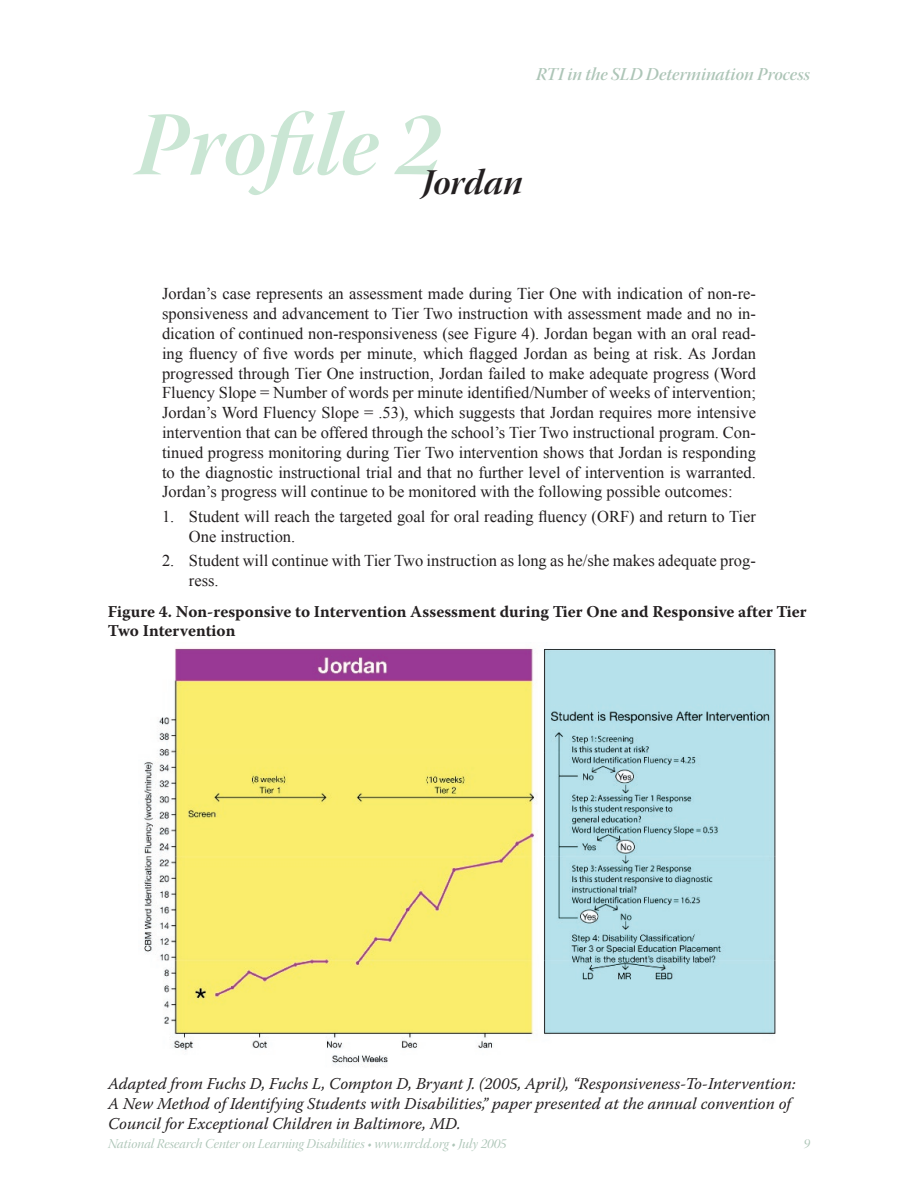
<style>
.page{position:relative;width:918px;height:1188px;background:#fff}
.page>*{position:absolute;margin:0;border:0;box-sizing:border-box;transform-origin:0 0}
.t1{font:90px "Warnock Pro Bold It Disp";letter-spacing:.005em;color:#cae6d4}
.t2{font:36px "Warnock Pro Bold It Disp";color:#231f20}
.t3{font:18px "Warnock Pro Semibold It Disp";color:#adc5b7}
.t4{font:16.5px/19.8px "Times New Roman";color:#231f20}
.t5{font:italic 16.5px/19.8px "Warnock Pro";color:#231f20}
.t6{font:700 16.5px/19.8px "Warnock Pro";color:#231f20}
.t7{font:13.5px "Warnock Pro It Disp";color:#adc5b7}
</style>
<div class="page">
<img style="left:144px;top:648px;width:632px;height:416px">
<h2 class="t1" style="left:135px;top:90px;width:308px">Profile 2</h2>
<h2 class="t2" style="left:422px;top:161px;width:102px">Jordan</h2>
<p class="t3" style="left:536px;top:63px;width:275px">RTI in the SLD Determination Process</p>
<p class="t4" style="left:162px;top:284px;width:596px;text-align:justify">Jordan’s case represents an assessment made during Tier One with indication of non-re&shy;sponsiveness and advancement to Tier Two instruction with assessment made and no in&shy;dication of continued non-responsiveness (see Figure 4). Jordan began with an oral read&shy;ing fluency of five words per minute, which flagged Jordan as being at risk. As Jordan progressed through Tier One instruction, Jordan failed to make adequate progress (Word Fluency Slope = Number of words per minute identified/Number of weeks of intervention; Jordan’s Word Fluency Slope = .53), which suggests that Jordan requires more intensive intervention that can be offered through the school’s Tier Two instructional program. Con&shy;tinued progress monitoring during Tier Two intervention shows that Jordan is responding to the diagnostic instructional trial and that no further level of intervention is warranted.<br>Jordan’s progress will continue to be monitored with the following possible outcomes:</p>
<p class="t4" style="left:189px;top:506px;width:569px;text-indent:-27px">1. Student will reach the targeted goal for oral reading fluency (ORF) and return to Tier<br>One instruction.</p>
<p class="t4" style="left:189px;top:550px;width:569px;text-indent:-27px">2. Student will continue with Tier Two instruction as long as he/she makes adequate prog&shy;ress.</p>
<p class="t6" style="left:108px;top:601px;width:700px">Figure 4. Non-responsive to Intervention Assessment during Tier One and Responsive after Tier<br>Two Intervention</p>
<p class="t5" style="left:108px;top:1074px;width:689px">Adapted from Fuchs D, Fuchs L, Compton D, Bryant J. (2005, April), “Responsiveness-To-Intervention:<br>A New Method of Identifying Students with Disabilities,” paper presented at the annual convention of<br>Council for Exceptional Children in Baltimore, MD.</p>
<p class="t7" style="left:108px;top:1137px;width:400px">National Research Center on Learning Disabilities • www.nrcld.org • July 2005</p>
<p class="t7" style="left:803px;top:1137px;width:8px">9</p>
</div>
